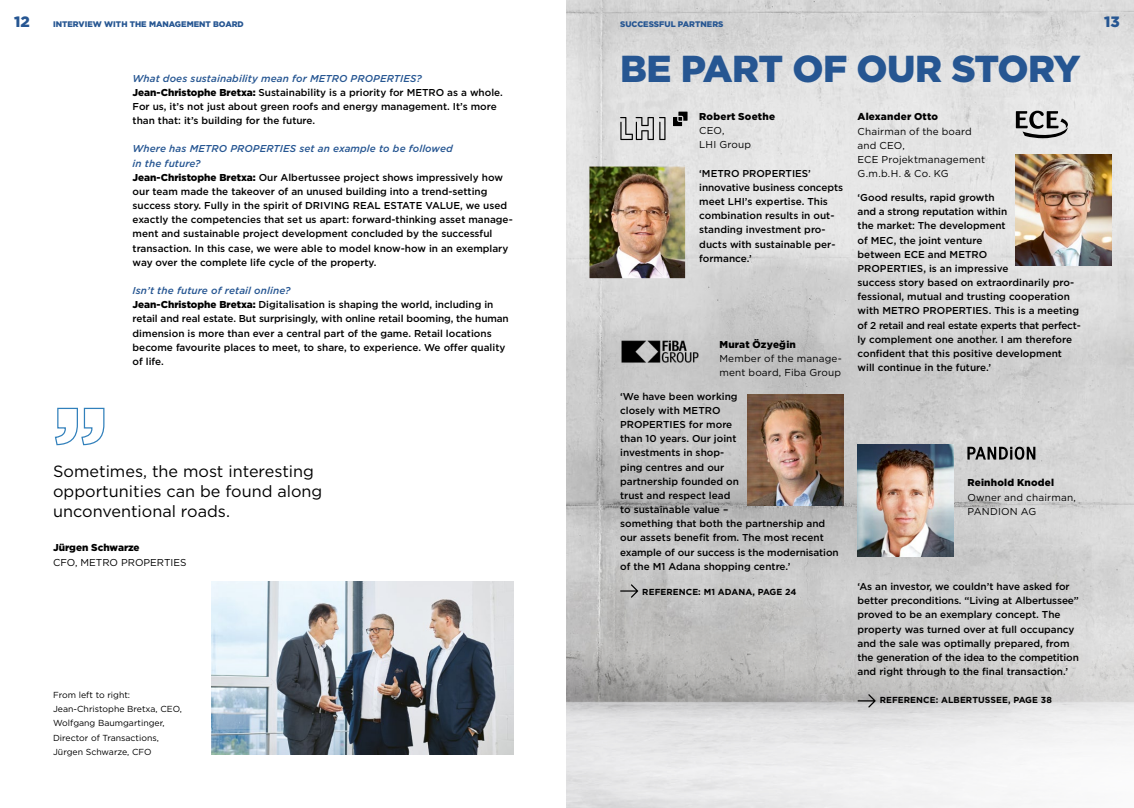
<style>
.page{position:relative;width:1134px;height:808px;background:#fff}
.page>*{position:absolute;margin:0;border:0;box-sizing:border-box;transform-origin:0 0}
.t1{font:900 37.5px "Gotham";letter-spacing:-.015em;color:#265692}
.t2{font:16.25px/20px "Gotham";color:#000}
.t3{font:900 15px "Gotham";color:#265692}
.t4{font:500 10px/14.1px "Gotham";color:#000}
.t5{font:10px/14.1px "Gotham";letter-spacing:.02em;color:#000}
.t6{font:900 10px "Gotham";letter-spacing:.02em;color:#000}
.t7{font:10px "Gotham";color:#000}
.t8{font:900 10px "Gotham";color:#000}
.t9{font:8.75px/14.1px "Gotham";color:#000}
.t10{font:700 8.75px "Gotham";letter-spacing:.01em;color:#000}
.t11{font:900 8.12px "Gotham";color:#265692}
.s1{font-style:italic;color:#265692}
.s2{font-weight:900}
</style>
<div class="page">
<img style="left:567px;top:0;width:567px;height:365px">
<svg style="left:567px;top:365px;width:567px;height:443px;background:#d0d0d0"></svg>
<img style="left:589px;top:167px;width:96px;height:111px">
<img style="left:1016px;top:154px;width:95px;height:112px">
<svg style="left:54px;top:407px;width:51px;height:39px"></svg>
<img style="left:748px;top:394px;width:95px;height:112px">
<svg style="left:620px;top:584px;width:18px;height:14px"></svg>
<img style="left:211px;top:582px;width:303px;height:173px">
<img style="left:857px;top:445px;width:96px;height:111px">
<svg style="left:1016px;top:111px;width:52px;height:27px"></svg>
<img style="left:621px;top:340px;width:78px;height:24px">
<svg style="left:620px;top:117px;width:45px;height:23px"></svg>
<svg style="left:673px;top:112px;width:14px;height:14px"></svg>
<svg style="left:967px;top:447px;width:68px;height:13px"></svg>
<svg style="left:857px;top:694px;width:19px;height:13px"></svg>
<h3 class="t3" style="left:14px;top:11px;width:17px">12</h3>
<h3 class="t3" style="left:1104px;top:11px;width:17px">13</h3>
<p class="t11" style="left:620px;top:18px;width:105px">SUCCESSFUL PARTNERS</p>
<p class="t11" style="left:53px;top:18px;width:192px">INTERVIEW WITH THE MANAGEMENT BOARD</p>
<p class="t4" style="left:133px;top:71px;width:372px"><span class="s1">What does sustainability mean for METRO PROPERTIES?<br></span><span class="s2">Jean-Christophe Bretxa:</span> Sustainability is a priority for METRO as a whole.<br>For us, it’s not just about green roofs and energy management. It’s more than that: it’s building for the future.</p>
<p class="t4" style="left:133px;top:142px;width:382px"><span class="s1">Where has METRO PROPERTIES set an example to be followed<br>in the future?<br></span><span class="s2">Jean-Christophe Bretxa:</span> Our Albertussee project shows impressively how our team made the takeover of an unused building into a trend-setting success story. Fully in the spirit of DRIVING REAL ESTATE VALUE, we used exactly the competencies that set us apart: forward-thinking asset manage&shy;ment and sustainable project development concluded by the successful transaction. In this case, we were able to model know-how in an exemplary way over the complete life cycle of the property.</p>
<p class="t4" style="left:133px;top:283px;width:378px"><span class="s1">Isn’t the future of retail online?<br></span><span class="s2">Jean-Christophe Bretxa:</span> Digitalisation is shaping the world, including in retail and real estate. But surprisingly, with online retail booming, the human dimension is more than ever a central part of the game. Retail locations become favourite places to meet, to share, to experience. We offer quality of life.</p>
<h2 class="t2" style="left:53px;top:461px;width:271px">Sometimes, the most interesting opportunities can be found along unconventional roads.</h2>
<p class="t8" style="left:53px;top:541px;width:88px">Jürgen Schwarze</p>
<p class="t7" style="left:53px;top:556px;width:135px">CFO, METRO PROPERTIES</p>
<p class="t9" style="left:53px;top:688px;width:130px">From left to right:<br>Jean-Christophe Bretxa, CEO,<br>Wolfgang Baumgartinger,<br>Director of Transactions,<br>Jürgen Schwarze, CFO</p>
<h1 class="t1" style="left:620px;top:42px;width:462px">BE PART OF OUR STORY</h1>
<p class="t6" style="left:699px;top:110px;width:77px">Robert Soethe</p>
<p class="t5" style="left:699px;top:123px;width:53px">CEO,<br>LHI Group</p>
<p class="t4" style="left:699px;top:166px;width:145px">‘METRO PROPERTIES’ innovative business concepts meet LHI’s expertise. This combination results in out&shy;standing investment pro&shy;ducts with sustainable per&shy;formance.’</p>
<p class="t6" style="left:719px;top:337px;width:78px">Murat Özyeğin</p>
<p class="t5" style="left:719px;top:351px;width:124px">Member of the manage&shy;ment board, Fiba Group</p>
<p class="t4" style="left:620px;top:389px;width:220px">‘We have been working<br>closely with METRO<br>PROPERTIES for more<br>than 10 years. Our joint<br>investments in shop-<br>ping centres and our<br>partnership founded on<br>trust and respect lead<br>to sustainable value –<br>something that both the partnership and our assets benefit from. The most recent example of our success is the modernisation of the M1 Adana shopping centre.’</p>
<p class="t10" style="left:642px;top:586px;width:156px">REFERENCE: M1 ADANA, PAGE 24</p>
<p class="t6" style="left:857px;top:110px;width:82px">Alexander Otto</p>
<p class="t5" style="left:857px;top:124px;width:129px">Chairman of the board and CEO,<br>ECE Projektmanagement<br>G.m.b.H. &amp; Co. KG</p>
<p class="t4" style="left:857px;top:190px;width:225px">‘Good results, rapid growth<br>and a strong reputation within<br>the market: The development<br>of MEC, the joint venture<br>between ECE and METRO<br>PROPERTIES, is an impressive<br>success story based on extraordinarily pro&shy;fessional, mutual and trusting cooperation with METRO PROPERTIES. This is a meeting of 2 retail and real estate experts that perfect&shy;ly complement one another. I am therefore confident that this positive development will continue in the future.’</p>
<p class="t6" style="left:967px;top:476px;width:88px">Reinhold Knodel</p>
<p class="t5" style="left:967px;top:490px;width:110px">Owner and chairman,<br>PANDION AG</p>
<p class="t4" style="left:857px;top:579px;width:223px">‘As an investor, we couldn’t have asked for better preconditions. “Living at Albertussee” proved to be an exemplary concept. The property was turned over at full occupancy and the sale was optimally prepared, from the generation of the idea to the competition and right through to the final transaction.’</p>
<p class="t10" style="left:880px;top:694px;width:174px">REFERENCE: ALBERTUSSEE, PAGE 38</p>
</div>
